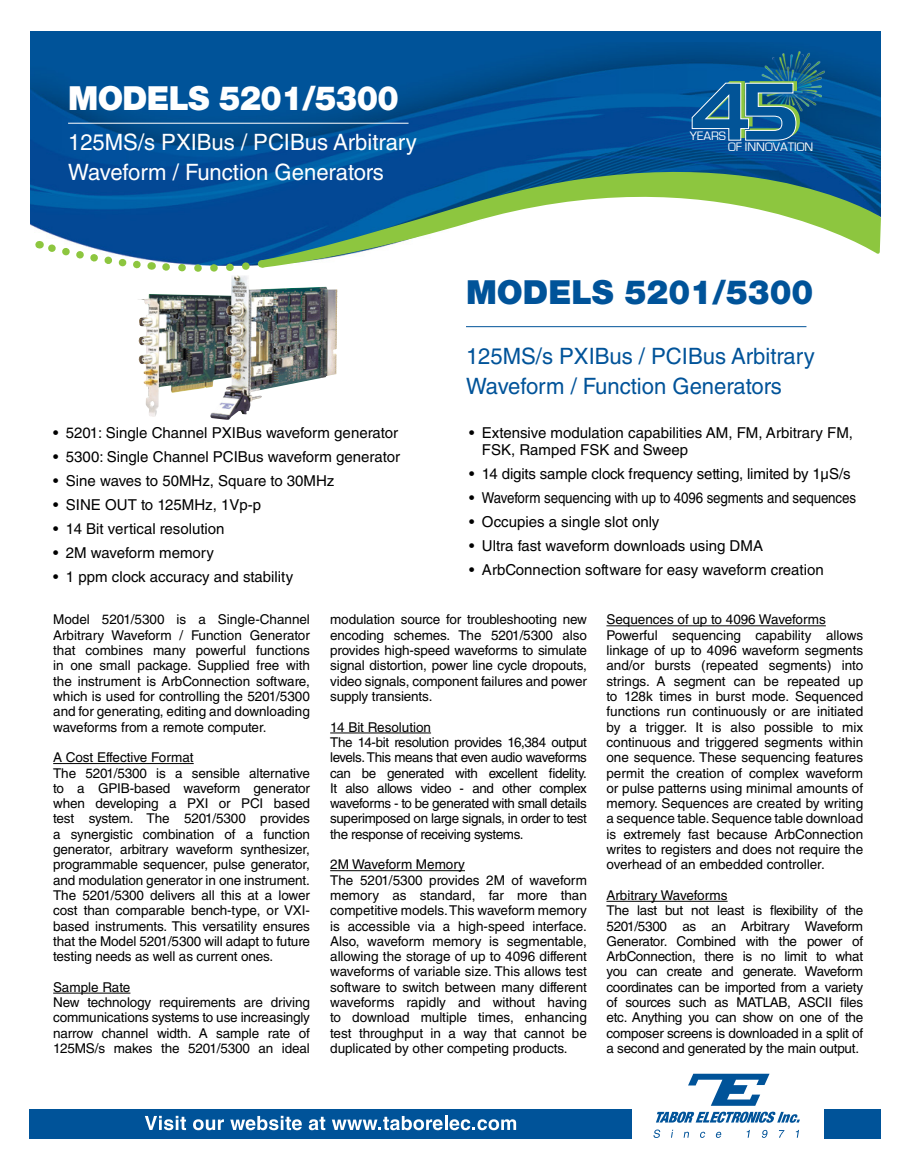
<style>
.page{position:relative;width:915px;height:1170px;background:#fff}
.page>*{position:absolute;margin:0;border:0;box-sizing:border-box;transform-origin:0 0}
.t1{font:900 33px "Helvetica Neue LT";color:#005399}
.t2{font:900 33px "Helvetica Neue LT";letter-spacing:-.02em;color:#fff}
.t3{font:22.5px/30px "Helvetica LT Std";color:#005399}
.t4{font:22.5px/30px "Helvetica LT Std";color:#fff}
.t5{font:15px/16.5px "Helvetica LT Std";color:#000}
.t6{font:13.5px/15.3px "Helvetica LT Std";letter-spacing:-.01em;color:#000}
.t7{font:12.6px "Eurostile";color:#fff}
</style>
<div class="page">
<div style="left:30px;top:31px;width:850px;height:95px;background:#005399"></div>
<img style="left:30px;top:46px;width:850px;height:219px">
<svg style="left:258px;top:97px;width:623px;height:206px"></svg>
<svg style="left:151px;top:258px;width:103px;height:14px"></svg>
<svg style="left:37px;top:237px;width:108px;height:32px"></svg>
<svg style="left:653px;top:1129px;width:7px;height:8px"></svg>
<svg style="left:671px;top:1129px;width:2px;height:8px"></svg>
<svg style="left:683px;top:1131px;width:6px;height:6px"></svg>
<svg style="left:700px;top:1131px;width:5px;height:6px"></svg>
<svg style="left:715px;top:1131px;width:6px;height:6px"></svg>
<svg style="left:746px;top:1130px;width:3px;height:7px"></svg>
<svg style="left:761px;top:1129px;width:6px;height:8px"></svg>
<svg style="left:779px;top:1130px;width:5px;height:7px"></svg>
<svg style="left:688px;top:1073px;width:81px;height:32px"></svg>
<svg style="left:656px;top:1111px;width:143px;height:11px"></svg>
<div style="left:823px;top:1108px;width:57px;height:30px;background:#005399"></div>
<div style="left:30px;top:1108px;width:601px;height:30px;background:#005399"></div>
<svg style="left:145px;top:1115px;width:41px;height:15px"></svg>
<svg style="left:193px;top:1119px;width:31px;height:11px"></svg>
<svg style="left:230px;top:1115px;width:72px;height:15px"></svg>
<svg style="left:309px;top:1116px;width:16px;height:14px"></svg>
<svg style="left:332px;top:1115px;width:110px;height:15px"></svg>
<hr style="left:444px;top:1115px;width:3px;height:14px;background:#fff">
<svg style="left:449px;top:1119px;width:67px;height:11px"></svg>
<hr style="left:466px;top:326px;width:340px;height:1px;background:#005399">
<img style="left:138px;top:294px;width:72px;height:123px">
<img style="left:210px;top:275px;width:127px;height:145px">
<hr style="left:53px;top:763px;width:141px;height:1px;background:#000">
<hr style="left:53px;top:992px;width:77px;height:1px;background:#000">
<hr style="left:330px;top:732px;width:101px;height:1px;background:#000">
<hr style="left:330px;top:870px;width:135px;height:1px;background:#000">
<hr style="left:606px;top:625px;width:219px;height:1px;background:#000">
<hr style="left:606px;top:900px;width:121px;height:1px;background:#000">
<hr style="left:68px;top:123px;width:340px;height:1px;background:#fff">
<img style="left:752px;top:46px;width:81px;height:78px">
<svg style="left:691px;top:81px;width:108px;height:60px"></svg>
<h1 class="t2" style="left:68px;top:78px;width:332px">MODELS 5201/5300</h1>
<h2 class="t4" style="left:68px;top:127px;width:350px">125MS/s PXIBus / PCIBus Arbitrary<br>Waveform / Function Generators</h2>
<p class="t7" style="left:689px;top:129px;width:38px">YEARS</p>
<p class="t7" style="left:727px;top:140px;width:87px">OF INNOVATION</p>
<h1 class="t1" style="left:466px;top:273px;width:349px">MODELS 5201/5300</h1>
<p class="t5" style="left:53px;top:425px;width:346px">• 5201: Single Channel PXIBus waveform generator</p>
<p class="t5" style="left:53px;top:449px;width:348px">• 5300: Single Channel PCIBus waveform generator</p>
<p class="t5" style="left:53px;top:473px;width:283px">• Sine waves to 50MHz, Square to 30MHz</p>
<p class="t5" style="left:53px;top:497px;width:209px">• SINE OUT to 125MHz, 1Vp-p</p>
<p class="t5" style="left:53px;top:521px;width:173px">• 14 Bit vertical resolution</p>
<p class="t5" style="left:53px;top:545px;width:162px">• 2M waveform memory</p>
<p class="t5" style="left:53px;top:569px;width:241px">• 1 ppm clock accuracy and stability</p>
<h2 class="t3" style="left:466px;top:341px;width:350px">125MS/s PXIBus / PCIBus Arbitrary<br>Waveform / Function Generators</h2>
<p class="t5" style="left:482px;top:425px;width:372px;text-indent:-13px">• Extensive modulation capabilities AM, FM, Arbitrary FM,<br>FSK, Ramped FSK and Sweep</p>
<p class="t5" style="left:469px;top:465px;width:383px">• 14 digits sample clock frequency setting, limited by 1µS/s</p>
<p class="t5" style="left:469px;top:489px;width:388px">• Waveform sequencing with up to 4096 segments and sequences</p>
<p class="t5" style="left:469px;top:513px;width:192px">• Occupies a single slot only</p>
<p class="t5" style="left:469px;top:537px;width:295px">• Ultra fast waveform downloads using DMA</p>
<p class="t5" style="left:469px;top:561px;width:356px">• ArbConnection software for easy waveform creation</p>
<p class="t6" style="left:53px;top:612px;width:258px;text-align:justify">Model 5201/5300 is a Single-Channel Arbitrary Waveform / Function Generator that combines many powerful functions in one small package. Supplied free with the instrument is ArbConnection software, which is used for controlling the 5201/5300 and for generating, editing and downloading waveforms from a remote computer.</p>
<p class="t6" style="left:53px;top:749px;width:258px">A Cost Effective Format<br>The 5201/5300 is a sensible alternative to a GPIB-based waveform generator when developing a PXI or PCI based test system. The 5201/5300 provides a synergistic combination of a function generator, arbitrary waveform synthesizer, programmable sequencer, pulse generator, and modulation generator in one instrument.<br>The 5201/5300 delivers all this at a lower cost than comparable bench-type, or VXI&shy;based instruments. This versatility ensures that the Model 5201/5300 will adapt to future testing needs as well as current ones.</p>
<p class="t6" style="left:53px;top:979px;width:258px">Sample Rate<br>New technology requirements are driving communications systems to use increasingly narrow channel width. A sample rate of 125MS/s makes the 5201/5300 an ideal</p>
<p class="t6" style="left:330px;top:612px;width:258px;text-align:justify">modulation source for troubleshooting new encoding schemes. The 5201/5300 also provides high-speed waveforms to simulate signal distortion, power line cycle dropouts, video signals, component failures and power supply transients.</p>
<p class="t6" style="left:330px;top:719px;width:258px">14 Bit Resolution<br>The 14-bit resolution provides 16,384 output levels. This means that even audio waveforms can be generated with excellent fidelity.<br>It also allows video - and other complex waveforms - to be generated with small details superimposed on large signals, in order to test the response of receiving systems.</p>
<p class="t6" style="left:330px;top:856px;width:258px">2M Waveform Memory<br>The 5201/5300 provides 2M of waveform memory as standard, far more than competitive models. This waveform memory is accessible via a high-speed interface.<br>Also, waveform memory is segmentable, allowing the storage of up to 4096 different waveforms of variable size. This allows test software to switch between many different waveforms rapidly and without having to download multiple times, enhancing test throughput in a way that cannot be duplicated by other competing products.</p>
<p class="t6" style="left:606px;top:612px;width:258px">Sequences of up to 4096 Waveforms Powerful sequencing capability allows linkage of up to 4096 waveform segments and/or bursts (repeated segments) into strings. A segment can be repeated up to 128k times in burst mode. Sequenced functions run continuously or are initiated by a trigger. It is also possible to mix continuous and triggered segments within one sequence. These sequencing features permit the creation of complex waveform or pulse patterns using minimal amounts of memory. Sequences are created by writing a sequence table. Sequence table download is extremely fast because ArbConnection writes to registers and does not require the overhead of an embedded controller.</p>
<p class="t6" style="left:606px;top:887px;width:258px">Arbitrary Waveforms<br>The last but not least is flexibility of the 5201/5300 as an Arbitrary Waveform Generator. Combined with the power of ArbConnection, there is no limit to what you can create and generate. Waveform coordinates can be imported from a variety of sources such as MATLAB, ASCII files etc. Anything you can show on one of the composer screens is downloaded in a split of a second and generated by the main output.</p>
</div>
